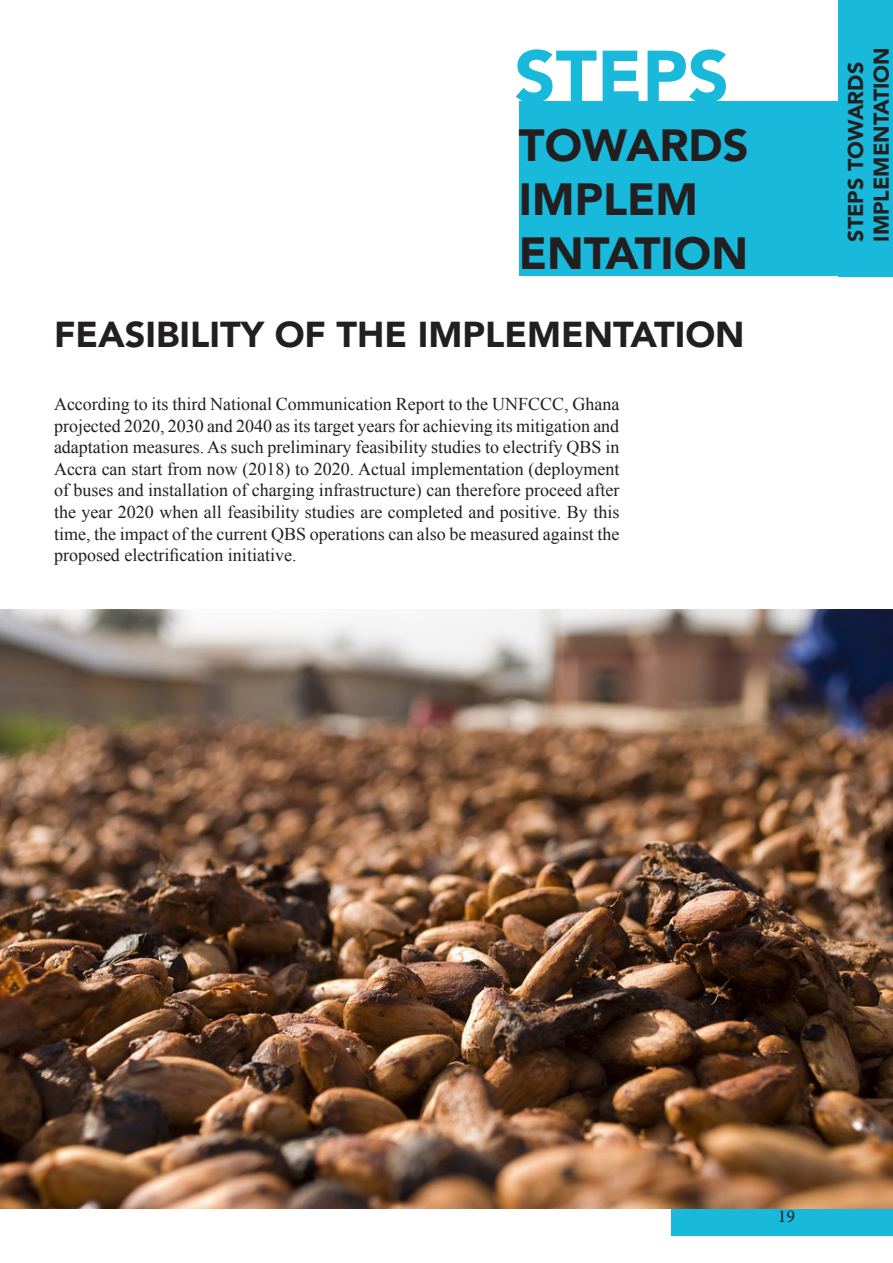
<style>
.page{position:relative;width:893px;height:1263px;background:#fff}
.page>*{position:absolute;margin:0;border:0;box-sizing:border-box;transform-origin:0 0}
.t1{font:900 72px "Avenir";color:#18b9da}
.t2{font:900 45px "Avenir";color:#231f20}
.t3{font:900 36px "Avenir";color:#231f20}
.t4{font:900 21.45px "Avenir";color:#231f20}
.t5{font:18px/21.6px "Times New Roman";color:#231f20;text-align:justify}
.t6{font:18px "Minion Pro";color:#231f20}
</style>
<div class="page">
<div style="left:519px;top:101px;width:320px;height:175px;background:#18b9da"></div>
<div style="left:672px;top:1209px;width:221px;height:27px;background:#18b9da"></div>
<img style="left:0;top:609px;width:893px;height:599px">
<div style="left:839px;top:0;width:54px;height:277px;background:#18b9da"></div>
<p class="t1" style="left:514px;top:15px;width:216px">STEPS</p>
<p class="t2" style="left:519px;top:107px;width:231px">TOWARDS</p>
<p class="t2" style="left:519px;top:161px;width:181px">IMPLEM</p>
<p class="t2" style="left:519px;top:215px;width:231px">ENTATION</p>
<p class="t3" style="left:54px;top:303px;width:692px">FEASIBILITY OF THE IMPLEMENTATION</p>
<p class="t5" style="left:54px;top:393px;width:567px">According to its third National Communication Report to the UNFCCC, Ghana projected 2020, 2030 and 2040 as its target years for achieving its mitigation and adaptation measures. As such preliminary feasibility studies to electrify QBS in Accra can start from now (2018) to 2020. Actual implementation (deployment of buses and installation of charging infrastructure) can therefore proceed after the year 2020 when all feasibility studies are completed and positive. By this time, the impact of the current QBS operations can also be measured against the proposed electrification initiative.</p>
<p class="t4" style="left:837px;top:242px;width:181px;rotate:-90deg">STEPS TOWARDS</p>
<p class="t4" style="left:863px;top:242px;width:196px;rotate:-90deg">IMPLEMENTATION</p>
<p class="t6" style="left:778px;top:1204px;width:19px">19</p>
</div>
